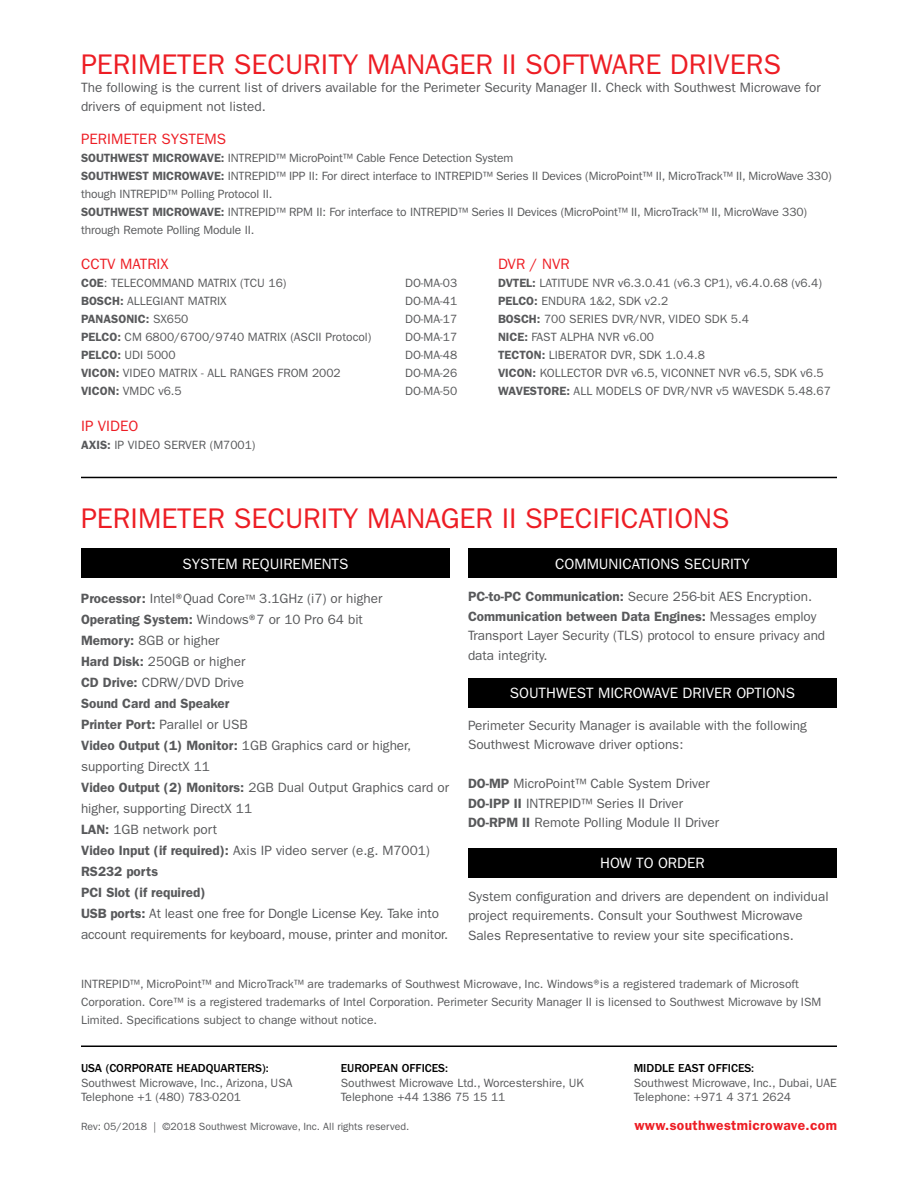
<style>
.page{position:relative;width:918px;height:1188px;background:#fff}
.page>*{position:absolute;margin:0;border:0;box-sizing:border-box;transform-origin:0 0}
.t1{font:28.5px "ITC Franklin Gothic Std";color:#ed1d24}
.t2{font:15px "ITC Franklin Gothic Std";color:#fff}
.t3{font:15px "ITC Franklin Gothic Std";color:#ed1d24}
.t4{font:600 13.8px "ITC Franklin Gothic Std";letter-spacing:.025em;color:#ed1d24}
.t5{font:13.5px/21px "ITC Franklin Gothic Std";color:#58595b}
.t6{font:12px/18px "ITC Franklin Gothic Std";color:#58595b}
.t7{font:500 12px "ITC Franklin Gothic Std";color:#000}
.t8{font:600 12px "ITC Franklin Gothic Std";color:#58595b}
.t9{font:10.5px "ITC Franklin Gothic Std";color:#58595b}
.s1{font-weight:600}
.s2{font-weight:400}
.s3{font-size:12px}
</style>
<div class="page">
<div style="left:468px;top:678px;width:369px;height:30px;background:#000"></div>
<div style="left:81px;top:549px;width:369px;height:29px;background:#000"></div>
<div style="left:468px;top:848px;width:369px;height:30px;background:#000"></div>
<div style="left:468px;top:549px;width:369px;height:29px;background:#000"></div>
<hr style="left:81px;top:1046px;width:756px;height:1px;background:#000">
<hr style="left:81px;top:477px;width:756px;height:1px;background:#000">
<h1 class="t1" style="left:81px;top:48px;width:702px">PERIMETER SECURITY MANAGER II SOFTWARE DRIVERS</h1>
<p class="t5" style="left:81px;top:78px;width:741px;line-height:18.8px">The following is the current list of drivers available for the Perimeter Security Manager II. Check with Southwest Microwave for drivers of equipment not listed.</p>
<p class="t3" style="left:81px;top:130px;width:146px">PERIMETER SYSTEMS</p>
<p class="t6" style="left:81px;top:149px;width:752px"><span class="s1">SOUTHWEST MICROWAVE:</span> INTREPID™ MicroPoint™ Cable Fence Detection System<br><span class="s1">SOUTHWEST MICROWAVE:</span> INTREPID™ IPP II: For direct interface to INTREPID™ Series II Devices (MicroPoint™ II, MicroTrack™ II, MicroWave 330) though INTREPID™ Polling Protocol II.<br><span class="s1">SOUTHWEST MICROWAVE:</span> INTREPID™ RPM II: For interface to INTREPID™ Series II Devices (MicroPoint™ II, MicroTrack™ II, MicroWave 330) through Remote Polling Module II.</p>
<p class="t3" style="left:498px;top:255px;width:73px">DVR / NVR</p>
<p class="t6" style="left:498px;top:274px;width:334px"><span class="s1">DVTEL:</span> LATITUDE NVR v6.3.0.41 (v6.3 CP1), v6.4.0.68 (v6.4)<br><span class="s1">PELCO:</span> ENDURA 1&amp;2, SDK v2.2<br><span class="s1">BOSCH:</span> 700 SERIES DVR/NVR, VIDEO SDK 5.4<br><span class="s1">NICE:</span> FAST ALPHA NVR v6.00<br><span class="s1">TECTON:</span> LIBERATOR DVR, SDK 1.0.4.8<br><span class="s1">VICON:</span> KOLLECTOR DVR v6.5, VICONNET NVR v6.5, SDK v6.5<br><span class="s1">WAVESTORE:</span> ALL MODELS OF DVR/NVR v5 WAVESDK 5.48.67</p>
<p class="t3" style="left:81px;top:255px;width:89px">CCTV MATRIX</p>
<p class="t6" style="left:81px;top:274px;width:207px"><span class="s1">COE</span>: TELECOMMAND MATRIX (TCU 16)</p>
<p class="t6" style="left:405px;top:274px;width:54px">DO-MA-03</p>
<p class="t6" style="left:81px;top:292px;width:147px"><span class="s1">BOSCH:</span> ALLEGIANT MATRIX</p>
<p class="t6" style="left:405px;top:292px;width:54px">DO-MA-41</p>
<p class="t8" style="left:81px;top:312px;width:109px">PANASONIC: <span class="s2">SX650</span></p>
<p class="t6" style="left:405px;top:310px;width:54px">DO-MA-17</p>
<p class="t6" style="left:81px;top:328px;width:292px"><span class="s1">PELCO:</span> CM 6800/6700/9740 MATRIX (ASCII Protocol)</p>
<p class="t6" style="left:405px;top:328px;width:54px">DO-MA-17</p>
<p class="t6" style="left:81px;top:346px;width:96px"><span class="s1">PELCO:</span> UDI 5000</p>
<p class="t6" style="left:405px;top:346px;width:54px">DO-MA-48</p>
<p class="t6" style="left:81px;top:364px;width:261px"><span class="s1">VICON:</span> VIDEO MATRIX - ALL RANGES FROM 2002</p>
<p class="t6" style="left:405px;top:364px;width:54px">DO-MA-26</p>
<p class="t6" style="left:81px;top:382px;width:102px"><span class="s1">VICON:</span> VMDC v6.5</p>
<p class="t6" style="left:405px;top:382px;width:54px">DO-MA-50</p>
<p class="t3" style="left:81px;top:417px;width:59px">IP VIDEO</p>
<p class="t6" style="left:81px;top:436px;width:176px"><span class="s1">AXIS:</span> IP VIDEO SERVER (M7001)</p>
<h1 class="t1" style="left:81px;top:502px;width:650px">PERIMETER SECURITY MANAGER II SPECIFICATIONS</h1>
<p class="t2" style="left:183px;top:555px;width:167px">SYSTEM REQUIREMENTS</p>
<p class="t5" style="left:81px;top:588px;width:370px"><span class="s1">Processor:</span> Intel®Quad Core<span class="s3">™</span> 3.1GHz (i7) or higher<br><span class="s1">Operating System:</span> Windows®7 or 10 Pro 64 bit<br><span class="s1">Memory:</span> 8GB or higher<br><span class="s1">Hard Disk:</span> 250GB or higher<br><span class="s1">CD Drive:</span> CDRW/DVD Drive<br><span class="s1">Sound Card and Speaker<br>Printer Port:</span> Parallel or USB<br><span class="s1">Video Output (1) Monitor:</span> 1GB Graphics card or higher, supporting DirectX 11<br><span class="s1">Video Output (2) Monitors:</span> 2GB Dual Output Graphics card or higher, supporting DirectX 11<br><span class="s1">LAN:</span> 1GB network port<br><span class="s1">Video Input (if required):</span> Axis IP video server (e.g. M7001)<br><span class="s1">RS232 ports<br>PCI Slot (if required)<br>USB ports:</span> At least one free for Dongle License Key. Take into account requirements for keyboard, mouse, printer and monitor.</p>
<p class="t2" style="left:555px;top:555px;width:196px">COMMUNICATIONS SECURITY</p>
<p class="t5" style="left:468px;top:587px;width:359px;line-height:19.5px"><span class="s1">PC-to-PC Communication:</span> Secure 256-bit AES Encryption.<br><span class="s1">Communication between Data Engines:</span> Messages employ Transport Layer Security (TLS) protocol to ensure privacy and data integrity.</p>
<p class="t2" style="left:510px;top:684px;width:287px">SOUTHWEST MICROWAVE DRIVER OPTIONS</p>
<p class="t5" style="left:468px;top:715px;width:340px;line-height:19.5px">Perimeter Security Manager is available with the following<br>Southwest Microwave driver options:</p>
<p class="t5" style="left:468px;top:774px;width:253px;line-height:19.5px"><span class="s1">DO-MP</span> MicroPoint™ Cable System Driver<br><span class="s1">DO-IPP II</span> INTREPID™ Series II Driver<br><span class="s1">DO-RPM II</span> Remote Polling Module II Driver</p>
<p class="t2" style="left:600px;top:854px;width:106px">HOW TO ORDER</p>
<p class="t5" style="left:468px;top:887px;width:362px;line-height:19.5px">System configuration and drivers are dependent on individual project requirements. Consult your Southwest Microwave<br>Sales Representative to review your site specifications.</p>
<p class="t6" style="left:81px;top:975px;width:742px">INTREPID™, MicroPoint™ and MicroTrack™ are trademarks of Southwest Microwave, Inc. Windows®is a registered trademark of Microsoft<br>Corporation. Core™ is a registered trademarks of Intel Corporation. Perimeter Security Manager II is licensed to Southwest Microwave by ISM<br>Limited. Specifications subject to change without notice.</p>
<p class="t7" style="left:81px;top:1062px;width:189px">USA (CORPORATE HEADQUARTERS):</p>
<p class="t6" style="left:81px;top:1076px;width:213px;line-height:14.4px">Southwest Microwave, Inc., Arizona, USA<br>Telephone +1 (480) 783-0201</p>
<p class="t7" style="left:341px;top:1062px;width:109px">EUROPEAN OFFICES:</p>
<p class="t6" style="left:341px;top:1076px;width:245px;line-height:14.4px">Southwest Microwave Ltd., Worcestershire, UK<br>Telephone +44 1386 75 15 11</p>
<p class="t7" style="left:634px;top:1062px;width:122px">MIDDLE EAST OFFICES:</p>
<p class="t6" style="left:634px;top:1076px;width:205px;line-height:14.4px">Southwest Microwave, Inc., Dubai, UAE<br>Telephone: +971 4 371 2624</p>
<p class="t9" style="left:81px;top:1121px;width:330px">Rev: 05/2018 | ©2018 Southwest Microwave, Inc. All rights reserved.</p>
<p class="t4" style="left:634px;top:1117px;width:204px">www.southwestmicrowave.com</p>
</div>
